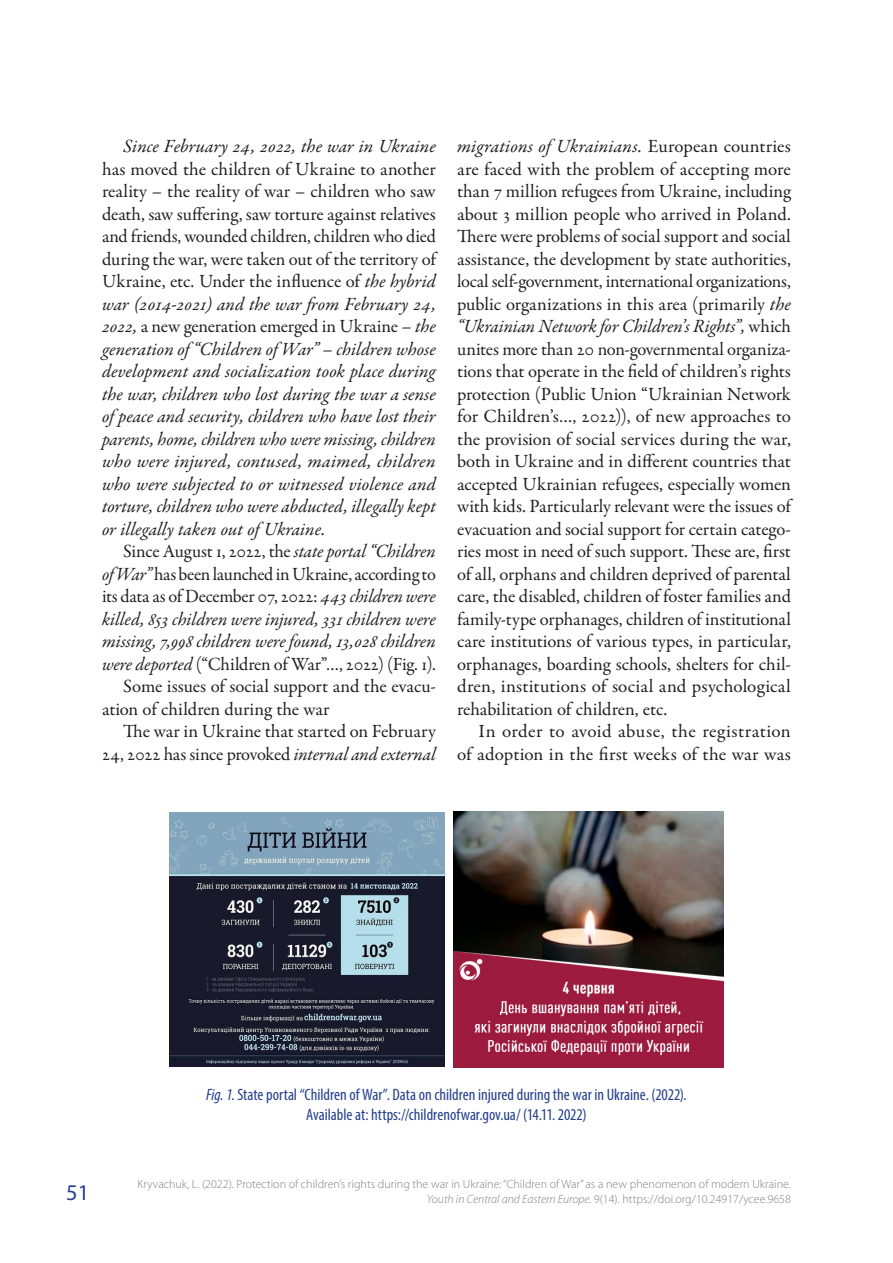
<style>
.page{position:relative;width:893px;height:1263px;background:#fff}
.page>*{position:absolute;margin:0;border:0;box-sizing:border-box;transform-origin:0 0}
.t1{font:22.5px "Myriad Pro";color:#253f8e}
.Indent{font:18.75px/22.5px "Garamond Premr Pro";color:#231f20;text-align:right}
.Indent-2{font:italic 18.75px/22.5px "Garamond Premr Pro";letter-spacing:-.005em;color:#231f20;text-align:justify}
.Figure_title{font:condensed 16.5px/19.5px "Myriad Pro";color:#253f8e;text-align:center}
.t2{font:300 12px/15px "Myriad Pro";color:#808080;text-align:right}
.s1{font-style:normal}
.s2{font-style:italic}
</style>
<div class="page">
<img style="left:453px;top:811px;width:270px;height:256px">
<img style="left:170px;top:812px;width:275px;height:254px">
<p class="Indent-2" style="left:102px;top:136px;width:335px;text-indent:21px">Since February 24, 2022, the war in Ukraine <span class="s1">has moved the children of Ukraine to another reality – the reality of war – children who saw death, saw suffering, saw torture against relatives and friends, wounded children, children who died during the war, were taken out of the territory of Ukraine, etc. Under the influence of</span> the hybrid war (2014-2021) and the war from February 24, 2022, <span class="s1">a new generation emerged in Ukraine</span> – the generation of “Children of War” – children whose development and socialization took place during the war, children who lost during the war a sense of peace and security, children who have lost their parents, home, children who were missing, children who were injured, contused, maimed, children who were subjected to or witnessed violence and torture, children who were abducted, illegally kept or illegally taken out of Ukraine.</p>
<p class="Indent-2" style="left:102px;top:541px;width:335px;text-indent:21px"><span class="s1">Since August 1, 2022, the</span> state portal “Children of War” <span class="s1">has been launched in Ukraine, according to its data as of December 07, 2022:</span> 443 children were killed, 853 children were injured, 331 children were missing, 7,998 children were found, 13,028 children were deported <span class="s1">(“Children of War”…, 2022) (Fig. 1).</span></p>
<p class="Indent" style="left:102px;top:675px;width:335px;text-align:left;text-indent:21px">Some issues of social support and the evacu&shy;ation of children during the war</p>
<p class="Indent" style="left:102px;top:720px;width:335px">The war in Ukraine that started on February<br>24, 2022 has since provoked <span class="s2">internal and external</span></p>
<p class="Indent" style="left:457px;top:135px;width:335px;text-align:justify"><span class="s2">migrations of Ukrainians.</span> European countries are faced with the problem of accepting more than 7 million refugees from Ukraine, including about 3 million people who arrived in Poland.<br>There were problems of social support and social assistance, the development by state authorities, local self-government, international organizations, public organizations in this area (primarily <span class="s2">the “Ukrainian Network for Children’s Rights”,</span> which unites more than 20 non-governmental organiza&shy;tions that operate in the field of children’s rights protection (Public Union “Ukrainian Network for Children’s…, 2022)), of new approaches to the provision of social services during the war, both in Ukraine and in different countries that accepted Ukrainian refugees, especially women with kids. Particularly relevant were the issues of evacuation and social support for certain catego&shy;ries most in need of such support. These are, first of all, orphans and children deprived of parental care, the disabled, children of foster families and family-type orphanages, children of institutional care institutions of various types, in particular, orphanages, boarding schools, shelters for chil&shy;dren, institutions of social and psychological rehabilitation of children, etc.</p>
<p class="Indent" style="left:457px;top:720px;width:335px">In order to avoid abuse, the registration<br>of adoption in the first weeks of the war was</p>
<p class="Figure_title" style="left:206px;top:1085px;width:482px"><span class="s2">Fig. 1.</span> State portal “Children of War”. Data on children injured during the war in Ukraine. (2022).<br>Available at: https://childrenofwar.gov.ua/ (14.11. 2022)</p>
<p class="t1" style="left:66px;top:1178px;width:25px">51</p>
<p class="t2" style="left:137px;top:1177px;width:655px">Kryvachuk, L. (2022). Protection of children’s rights during the war in Ukraine: “Children of War” as a new phenomenon of modern Ukraine.<br><span class="s2">Youth in Central and Eastern Europe.</span> 9(14). https://doi.org/10.24917/ycee.9658</p>
</div>
